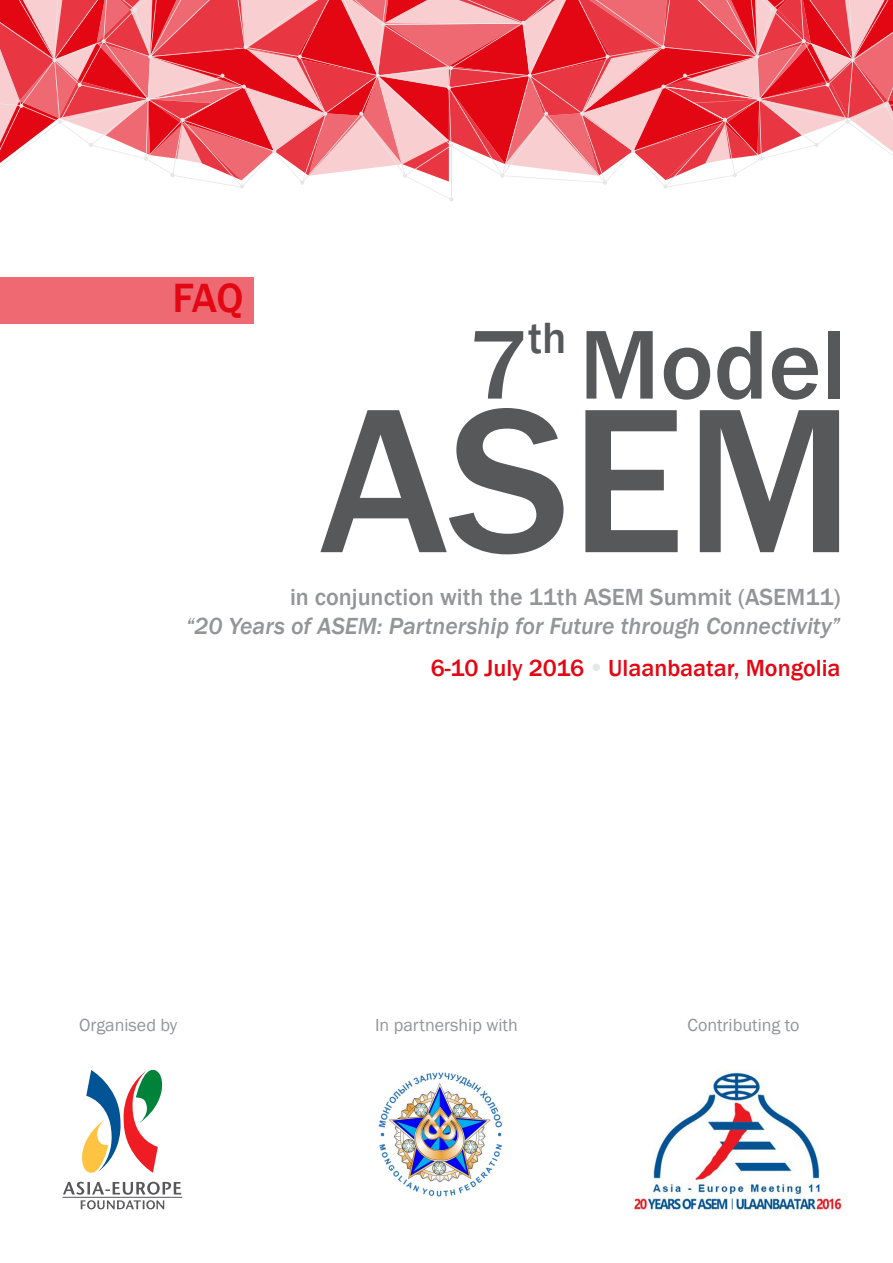
<style>
.page{position:relative;width:893px;height:1263px;background:#fff}
.page>*{position:absolute;margin:0;border:0;box-sizing:border-box;transform-origin:0 0}
.t1{font:500 213px "Franklin Gothic";color:#57585a}
.t2{font:500 101.25px "Franklin Gothic";color:#57585a}
.t3{font:500 45px "Franklin Gothic";color:#57585a}
.t4{font:500 42px "Franklin Gothic";color:#e30613}
.t5{font:italic 500 24px "Franklin Gothic";color:#939598}
.t6{font:500 24px "Franklin Gothic";color:#939598}
.t7{font:500 24px "Franklin Gothic";color:#e30613}
.t8{font:18px "Franklin Gothic";color:#939598}
</style>
<div class="page">
<div style="left:592px;top:664px;width:8px;height:7px;background:#e6e7e9;border-radius:50%"></div>
<div style="left:0;top:277px;width:254px;height:46px;background:#ee6971"></div>
<svg style="left:63px;top:1182px;width:118px;height:27px"></svg>
<hr style="left:63px;top:1197px;width:119px;height:1px;background:#58585a">
<svg style="left:82px;top:1070px;width:80px;height:103px"></svg>
<img style="left:633px;top:1070px;width:209px;height:140px">
<img style="left:378px;top:1072px;width:125px;height:125px">
<svg style="left:0;top:0;width:893px;height:201px"></svg>
<p class="t4" style="left:173px;top:272px;width:72px">FAQ</p>
<p class="t3" style="left:528px;top:310px;width:40px">th</p>
<p class="t2" style="left:469px;top:302px;width:379px">7 Model</p>
<p class="t1" style="left:320px;top:349px;width:537px">ASEM</p>
<p class="t6" style="left:290px;top:582px;width:552px">in conjunction with the 11th ASEM Summit (ASEM11)</p>
<p class="t5" style="left:186px;top:611px;width:656px">“20 Years of ASEM: Partnership for Future through Connectivity”</p>
<p class="t7" style="left:431px;top:653px;width:411px">6-10 July 2016 Ulaanbaatar, Mongolia</p>
<p class="t8" style="left:79px;top:1014px;width:100px">Organised by</p>
<p class="t8" style="left:375px;top:1014px;width:144px">In partnership with</p>
<p class="t8" style="left:688px;top:1014px;width:113px">Contributing to</p>
</div>
